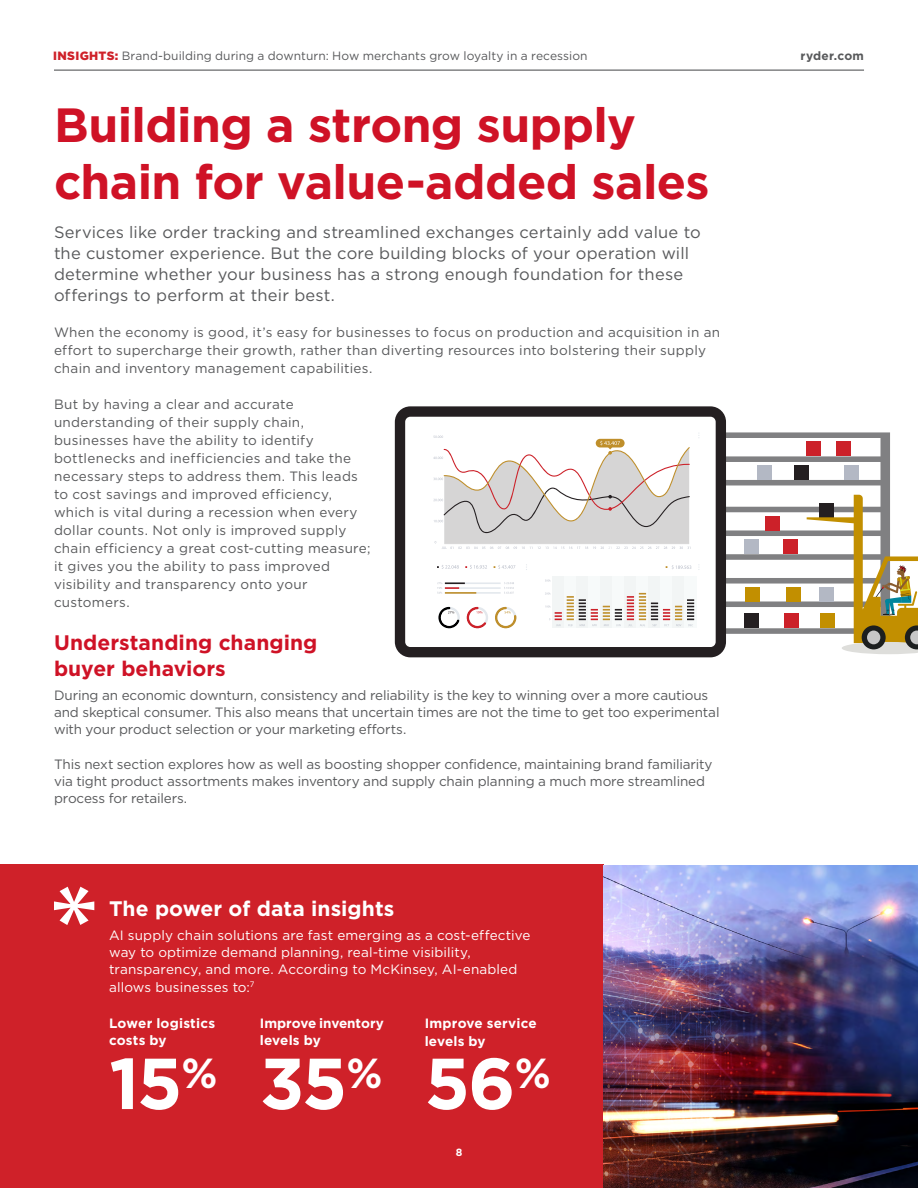
<style>
.page{position:relative;width:918px;height:1188px;background:#fff}
.page>*{position:absolute;margin:0;border:0;box-sizing:border-box;transform-origin:0 0}
.t1{font:700 72px "Gotham";color:#fff}
.t2{font:700 48px/57.6px "Gotham";letter-spacing:-.01em;color:#cf1226}
.t3{font:700 21px/25.2px "Gotham";letter-spacing:.005em;color:#cf1226}
.t4{font:700 21px "Gotham";letter-spacing:.005em;color:#fff}
.t5{font:16.5px/21px "Gotham";letter-spacing:.01em;color:#58595b}
.t6{font:13.5px/18px "Gotham";letter-spacing:.01em;color:#58595b}
.t7{font:13.5px/17.2px "Gotham";letter-spacing:-.01em;color:#58595b}
.t8{font:13.5px/17.2px "Gotham";letter-spacing:.01em;color:#fff}
.t9{font:700 13.5px/17.2px "Gotham";letter-spacing:.01em;color:#fff}
.t10{font:12px "Gotham";letter-spacing:.005em;color:#58595b}
.t11{font:700 12px "Gotham";letter-spacing:.02em;color:#58595b}
.t12{font:700 10.5px "Gotham";color:#fff}
.s1{font-weight:900;color:#cf2129}
</style>
<div class="page">
<hr style="left:54px;top:70px;width:810px;height:1px;background:#58595b">
<div style="left:0;top:864px;width:603px;height:324px;background:#cf2129"></div>
<svg style="left:54px;top:887px;width:40px;height:38px"></svg>
<img style="left:603px;top:865px;width:315px;height:323px">
<div style="left:395px;top:406px;width:331px;height:251px;background:#241f21;border-radius:16px"></div>
<div style="left:405px;top:417px;width:311px;height:230px;background:#fff;border-radius:5px"></div>
<svg style="left:433px;top:432px;width:485px;height:222px"></svg>
<div style="left:862px;top:625px;width:24px;height:24px;background:#1c1f1f;border-radius:50%"></div>
<div style="left:867px;top:631px;width:13px;height:13px;background:#c7c7c7;border-radius:50%"></div>
<p class="t10" style="left:53px;top:48px;width:536px"><span class="s1">INSIGHTS:</span> Brand-building during a downturn: How merchants grow loyalty in a recession</p>
<p class="t11" style="left:801px;top:48px;width:65px">ryder.com</p>
<h2 class="t2" style="left:54px;top:96px;width:657px">Building a strong supply chain for value-added sales</h2>
<p class="t5" style="left:54px;top:222px;width:648px">Services like order tracking and streamlined exchanges certainly add value to the customer experience. But the core building blocks of your operation will determine whether your business has a strong enough foundation for these offerings to perform at their best.</p>
<p class="t6" style="left:54px;top:323px;width:668px">When the economy is good, it’s easy for businesses to focus on production and acquisition in an effort to supercharge their growth, rather than diverting resources into bolstering their supply chain and inventory management capabilities.</p>
<p class="t6" style="left:54px;top:395px;width:318px">But by having a clear and accurate understanding of their supply chain, businesses have the ability to identify bottlenecks and inefficiencies and take the necessary steps to address them. This leads to cost savings and improved efficiency, which is vital during a recession when every dollar counts. Not only is improved supply chain efficiency a great cost-cutting measure; it gives you the ability to pass improved visibility and transparency onto your customers.</p>
<h3 class="t3" style="left:54px;top:630px;width:265px">Understanding changing buyer behaviors</h3>
<p class="t7" style="left:54px;top:686px;width:667px">During an economic downturn, consistency and reliability is the key to winning over a more cautious and skeptical consumer. This also means that uncertain times are not the time to get too experimental with your product selection or your marketing efforts.</p>
<p class="t7" style="left:54px;top:755px;width:660px">This next section explores how as well as boosting shopper confidence, maintaining brand familiarity via tight product assortments makes inventory and supply chain planning a much more streamlined process for retailers.</p>
<h3 class="t4" style="left:109px;top:895px;width:287px">The power of data insights</h3>
<p class="t8" style="left:109px;top:926px;width:423px">AI supply chain solutions are fast emerging as a cost-effective way to optimize demand planning, real-time visibility, transparency, and more. According to McKinsey, AI-enabled allows businesses to:<sup>7</sup></p>
<p class="t9" style="left:109px;top:1015px;width:108px">Lower logistics costs by</p>
<p class="t9" style="left:260px;top:1015px;width:125px">Improve inventory levels by</p>
<h1 class="t1" style="left:109px;top:1036px;width:275px">15<sup>%</sup> 35<sup>%</sup></h1>
<p class="t9" style="left:425px;top:1014px;width:114px;line-height:18px">Improve service levels by</p>
<h1 class="t1" style="left:425px;top:1036px;width:128px">56<sup>%</sup></h1>
<p class="t12" style="left:456px;top:1145px;width:8px">8</p>
</div>
